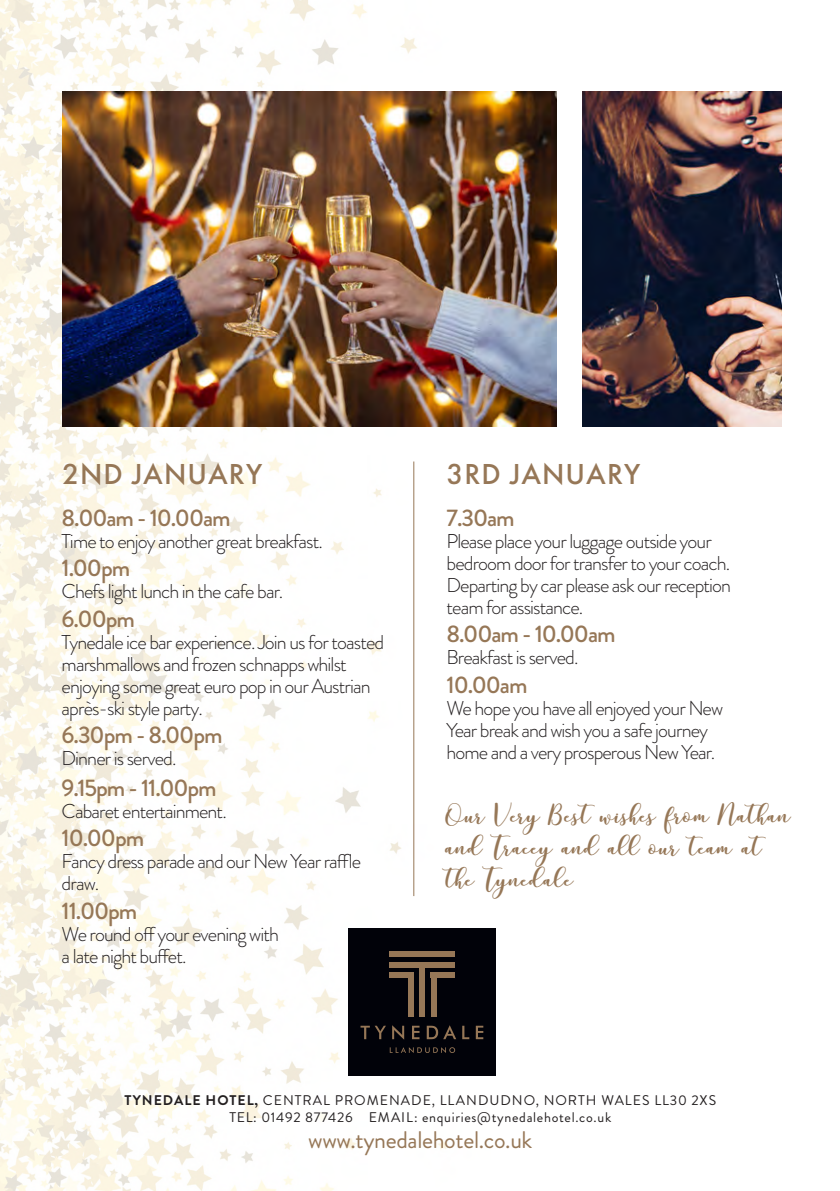
<style>
.page{position:relative;width:840px;height:1191px;background:#fff}
.page>*{position:absolute;margin:0;border:0;box-sizing:border-box;transform-origin:0 0}
.t1{font:40px/32px "mottonademo";color:#967757}
.t2{font:500 30px "Futura PT";letter-spacing:.035em;color:#967757}
.t3{font:500 24px "Brandon Grotesque";letter-spacing:-.045em;color:#967757}
.t4{font:24px "Brandon Grotesque";letter-spacing:-.015em;color:#967757}
.t5{font:300 20px/22px "Brandon Grotesque";letter-spacing:-.045em;color:#231f20}
.t6{font:14px "Brandon Grotesque";letter-spacing:.06em;color:#231f20}
.s1{font-weight:700}
</style>
<div class="page">
<img style="left:0;top:0;width:506px;height:1191px">
<div style="left:348px;top:928px;width:147px;height:147px;background:#010209"></div>
<svg style="left:360px;top:1025px;width:123px;height:14px"></svg>
<svg style="left:389px;top:1047px;width:66px;height:6px"></svg>
<div style="left:389px;top:951px;width:66px;height:6px;background:#967757"></div>
<div style="left:389px;top:961px;width:66px;height:6px;background:#967757"></div>
<div style="left:430px;top:972px;width:25px;height:6px;background:#967757"></div>
<div style="left:389px;top:972px;width:24px;height:6px;background:#967757"></div>
<div style="left:419px;top:961px;width:6px;height:55px;background:#967757"></div>
<div style="left:408px;top:972px;width:5px;height:44px;background:#967757"></div>
<div style="left:430px;top:972px;width:6px;height:44px;background:#967757"></div>
<img style="left:582px;top:91px;width:199px;height:335px">
<img style="left:62px;top:91px;width:494px;height:335px">
<hr style="left:413px;top:461px;width:1px;height:435px;background:#967757">
<p class="t2" style="left:62px;top:456px;width:201px">2ND JANUARY</p>
<p class="t3" style="left:62px;top:501px;width:170px">8.00am - 10.00am</p>
<p class="t5" style="left:62px;top:530px;width:262px">Time to enjoy another great breakfast.</p>
<p class="t3" style="left:62px;top:551px;width:70px">1.00pm</p>
<p class="t5" style="left:62px;top:580px;width:223px">Chefs light lunch in the cafe bar.</p>
<p class="t3" style="left:62px;top:602px;width:75px">6.00pm</p>
<p class="t5" style="left:62px;top:631px;width:324px">Tynedale ice bar experience. Join us for toasted marshmallows and frozen schnapps whilst enjoying some great euro pop in our Austrian après-ski style party.</p>
<p class="t3" style="left:62px;top:718px;width:162px">6.30pm - 8.00pm</p>
<p class="t5" style="left:62px;top:747px;width:116px">Dinner is served.</p>
<p class="t3" style="left:62px;top:771px;width:156px">9.15pm - 11.00pm</p>
<p class="t5" style="left:62px;top:800px;width:166px">Cabaret entertainment.</p>
<p class="t3" style="left:62px;top:821px;width:84px">10.00pm</p>
<p class="t5" style="left:62px;top:850px;width:301px">Fancy dress parade and our New Year raffle draw.</p>
<p class="t3" style="left:62px;top:894px;width:77px">11.00pm</p>
<p class="t5" style="left:62px;top:923px;width:219px">We round off your evening with a late night buffet.</p>
<p class="t2" style="left:446px;top:456px;width:195px">3RD JANUARY</p>
<p class="t3" style="left:446px;top:501px;width:70px">7.30am</p>
<p class="t5" style="left:446px;top:530px;width:286px">Please place your luggage outside your bedroom door for transfer to your coach.<br>Departing by car please ask our reception team for assistance.</p>
<p class="t3" style="left:446px;top:617px;width:170px">8.00am - 10.00am</p>
<p class="t5" style="left:446px;top:646px;width:133px">Breakfast is served.</p>
<p class="t3" style="left:446px;top:668px;width:82px">10.00am</p>
<p class="t5" style="left:446px;top:697px;width:278px">We hope you have all enjoyed your New<br>Year break and wish you a safe journey home and a very prosperous New Year.</p>
<p class="t1" style="left:445px;top:802px;width:346px">Our Very Best wishes from Nathan and Tracey and all our team at the Tynedale</p>
<p class="t6" style="left:124px;top:1090px;width:593px"><span class="s1">TYNEDALE HOTEL,</span> CENTRAL PROMENADE, LLANDUDNO, NORTH WALES LL30 2XS</p>
<p class="t6" style="left:229px;top:1107px;width:383px">TEL: 01492 877426 EMAIL: enquiries@tynedalehotel.co.uk</p>
<p class="t4" style="left:308px;top:1123px;width:225px">www.tynedalehotel.co.uk</p>
</div>
